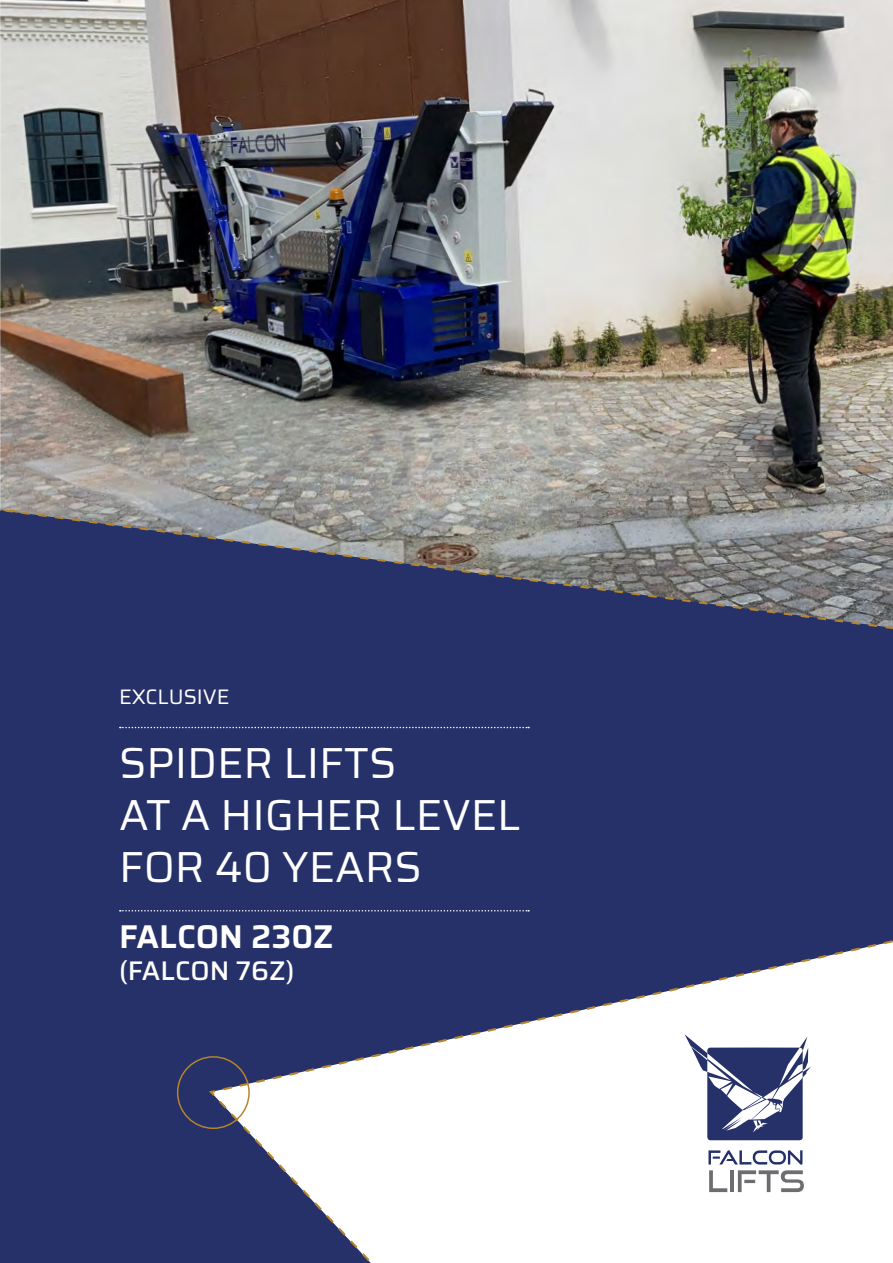
<style>
.page{position:relative;width:893px;height:1263px;background:#fff}
.page>*{position:absolute;margin:0;border:0;box-sizing:border-box;transform-origin:0 0}
.t1{font:43.5px "Saira";color:#fff}
.t2{font:600 33px "Saira";color:#fff}
.t3{font:500 27px "Saira";color:#fff}
.t4{font:21px "Saira";color:#fff}
</style>
<div class="page">
<img style="left:0;top:0;width:893px;height:506px">
<div style="left:20px;top:633px;width:873px;height:630px;background:#253168"></div>
<svg style="left:120px;top:727px;width:409px;height:1px"></svg>
<svg style="left:120px;top:910px;width:409px;height:1px"></svg>
<svg style="left:20px;top:506px;width:873px;height:127px;background:#595f79"></svg>
<svg style="left:207px;top:936px;width:686px;height:327px"></svg>
<svg style="left:0;top:398px;width:20px;height:865px;background:#353f6d"></svg>
<p class="t4" style="left:119px;top:681px;width:112px">EXCLUSIVE</p>
<p class="t1" style="left:119px;top:730px;width:279px">SPIDER LIFTS</p>
<p class="t1" style="left:119px;top:782px;width:403px">AT A HIGHER LEVEL</p>
<p class="t1" style="left:119px;top:834px;width:304px">FOR 40 YEARS</p>
<p class="t2" style="left:119px;top:911px;width:216px">FALCON 230Z</p>
<p class="t3" style="left:119px;top:950px;width:177px">(FALCON 76Z)</p>
</div>
